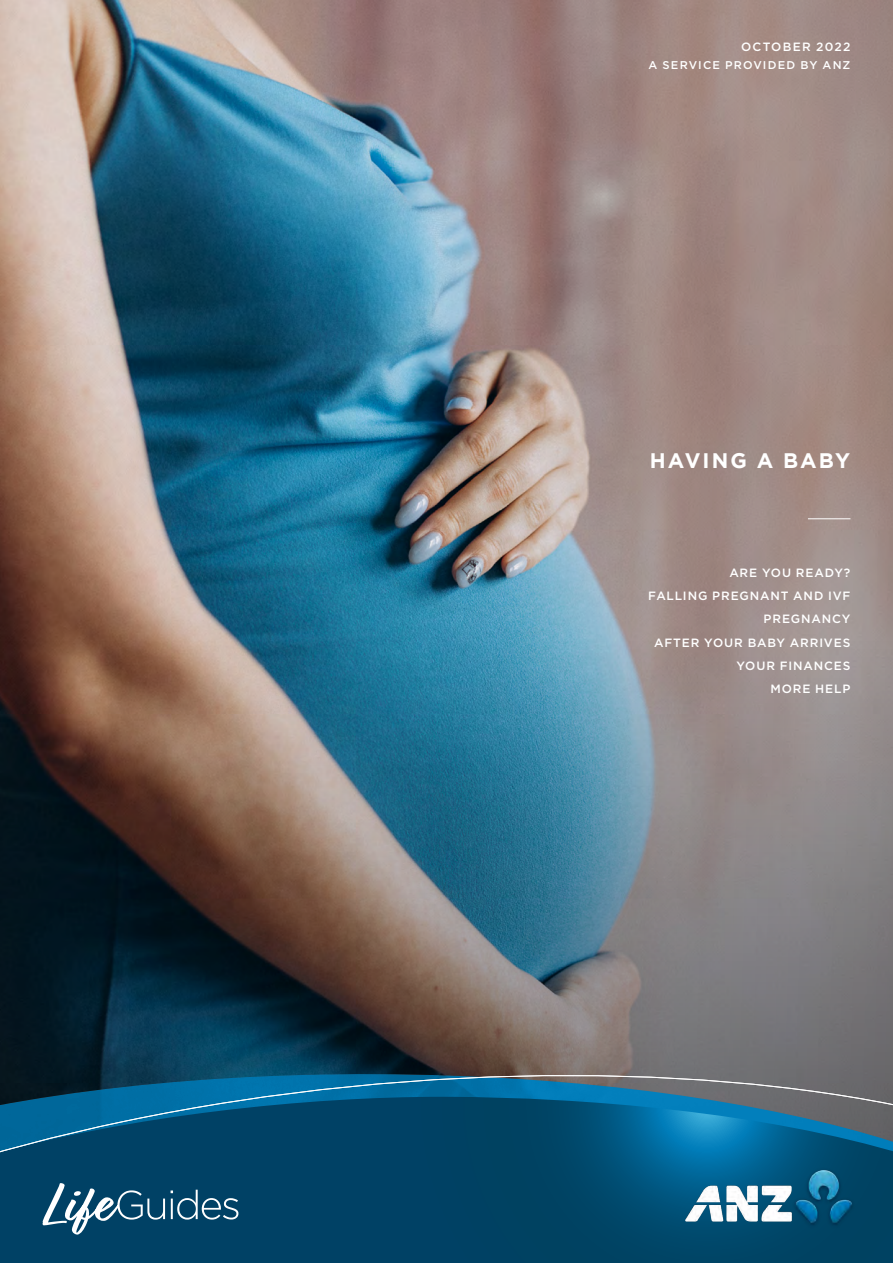
<style>
.page{position:relative;width:893px;height:1263px;background:#fff}
.page>*{position:absolute;margin:0;border:0;box-sizing:border-box;transform-origin:0 0}
.t1{font:700 21px "Gotham";letter-spacing:.09em;color:#fff}
.t2{font:500 12px/23.2px "Gotham";letter-spacing:.07em;color:#fff;text-align:right}
.t3{font:500 12px "Gotham";letter-spacing:.105em;color:#fff}
.t4{font:500 11.25px "Gotham";letter-spacing:.1em;color:#fff}
</style>
<div class="page">
<img style="left:0;top:0;width:410px;height:631px">
<svg style="left:410px;top:0;width:483px;height:631px;background:#9a8b88"></svg>
<img style="left:0;top:631px;width:893px;height:442px">
<hr style="left:808px;top:518px;width:42px;height:1px;background:#fff">
<div style="left:0;top:1172px;width:893px;height:91px;background:#004165"></div>
<svg style="left:0;top:1073px;width:893px;height:99px;background:#12597d"></svg>
<img style="left:674px;top:1155px;width:186px;height:77px">
<svg style="left:42px;top:1182px;width:200px;height:53px;background:#2a607e"></svg>
<p class="t3" style="left:741px;top:40px;width:111px">OCTOBER 2022</p>
<p class="t4" style="left:648px;top:59px;width:204px">A SERVICE PROVIDED BY ANZ</p>
<h1 class="t1" style="left:650px;top:448px;width:202px">HAVING A BABY</h1>
<p class="t2" style="left:648px;top:561px;width:204px">ARE YOU READY?<br>FALLING PREGNANT AND IVF<br>PREGNANCY<br>AFTER YOUR BABY ARRIVES<br>YOUR FINANCES<br>MORE HELP</p>
</div>
